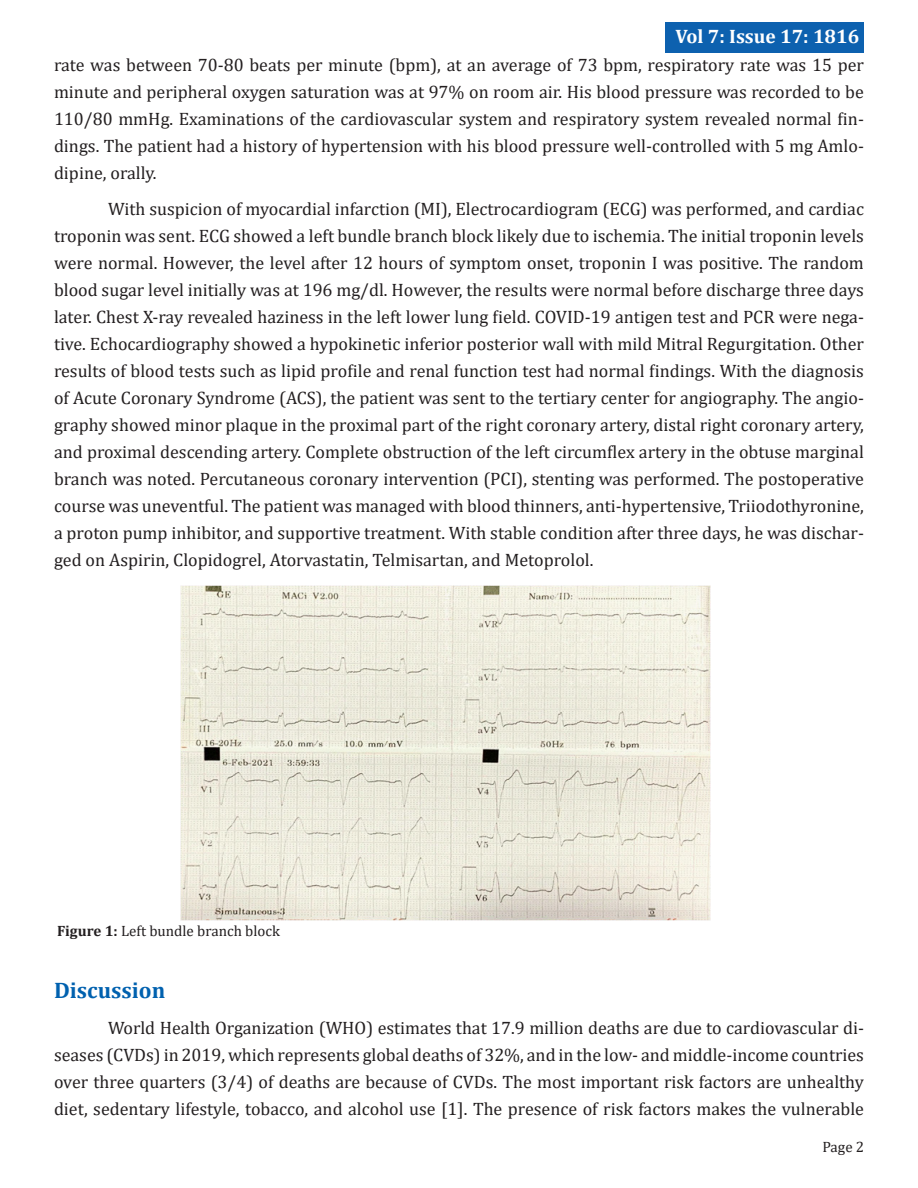
<style>
.page{position:relative;width:918px;height:1188px;background:#fff}
.page>*{position:absolute;margin:0;border:0;box-sizing:border-box;transform-origin:0 0}
.t1{font:700 22.5px "Cambria";color:#0061af}
.t2{font:700 19.5px "Cambria";color:#fff}
.t3{font:18px/27px "Cambria";color:#231f20;text-align:justify}
.t4{font:15px "Cambria";color:#231f20}
.s1{font-weight:700}
</style>
<div class="page">
<div style="left:666px;top:22px;width:198px;height:30px;background:#0d61af"></div>
<img style="left:180px;top:586px;width:531px;height:334px">
<p class="t2" style="left:676px;top:22px;width:185px">Vol 7: Issue 17: 1816</p>
<p class="t3" style="left:54px;top:51px;width:811px">rate was between 70-80 beats per minute (bpm), at an average of 73 bpm, respiratory rate was 15 per minute and peripheral oxygen saturation was at 97% on room air. His blood pressure was recorded to be 110/80 mmHg. Examinations of the cardiovascular system and respiratory system revealed normal fin&shy;dings. The patient had a history of hypertension with his blood pressure well-controlled with 5 mg Amlo&shy;dipine, orally.</p>
<p class="t3" style="left:54px;top:195px;width:812px;text-indent:54px">With suspicion of myocardial infarction (MI), Electrocardiogram (ECG) was performed, and cardiac troponin was sent. ECG showed a left bundle branch block likely due to ischemia. The initial troponin levels were normal. However, the level after 12 hours of symptom onset, troponin I was positive. The random blood sugar level initially was at 196 mg/dl. However, the results were normal before discharge three days later. Chest X-ray revealed haziness in the left lower lung field. COVID-19 antigen test and PCR were nega&shy;tive. Echocardiography showed a hypokinetic inferior posterior wall with mild Mitral Regurgitation. Other results of blood tests such as lipid profile and renal function test had normal findings. With the diagnosis of Acute Coronary Syndrome (ACS), the patient was sent to the tertiary center for angiography. The angio&shy;graphy showed minor plaque in the proximal part of the right coronary artery, distal right coronary artery, and proximal descending artery. Complete obstruction of the left circumflex artery in the obtuse marginal branch was noted. Percutaneous coronary intervention (PCI), stenting was performed. The postoperative course was uneventful. The patient was managed with blood thinners, anti-hypertensive, Triiodothyronine, a proton pump inhibitor, and supportive treatment. With stable condition after three days, he was dischar&shy;ged on Aspirin, Clopidogrel, Atorvastatin, Telmisartan, and Metoprolol.</p>
<p class="t4" style="left:57px;top:922px;width:225px"><span class="s1">Figure 1:</span> Left bundle branch block</p>
<p class="t1" style="left:54px;top:974px;width:113px">Discussion</p>
<p class="t3" style="left:54px;top:1014px;width:812px;text-indent:54px">World Health Organization (WHO) estimates that 17.9 million deaths are due to cardiovascular di&shy;seases (CVDs) in 2019, which represents global deaths of 32%, and in the low- and middle-income countries over three quarters (3/4) of deaths are because of CVDs. The most important risk factors are unhealthy diet, sedentary lifestyle, tobacco, and alcohol use [1]. The presence of risk factors makes the vulnerable</p>
<p class="t4" style="left:822px;top:1138px;width:43px">Page 2</p>
</div>
